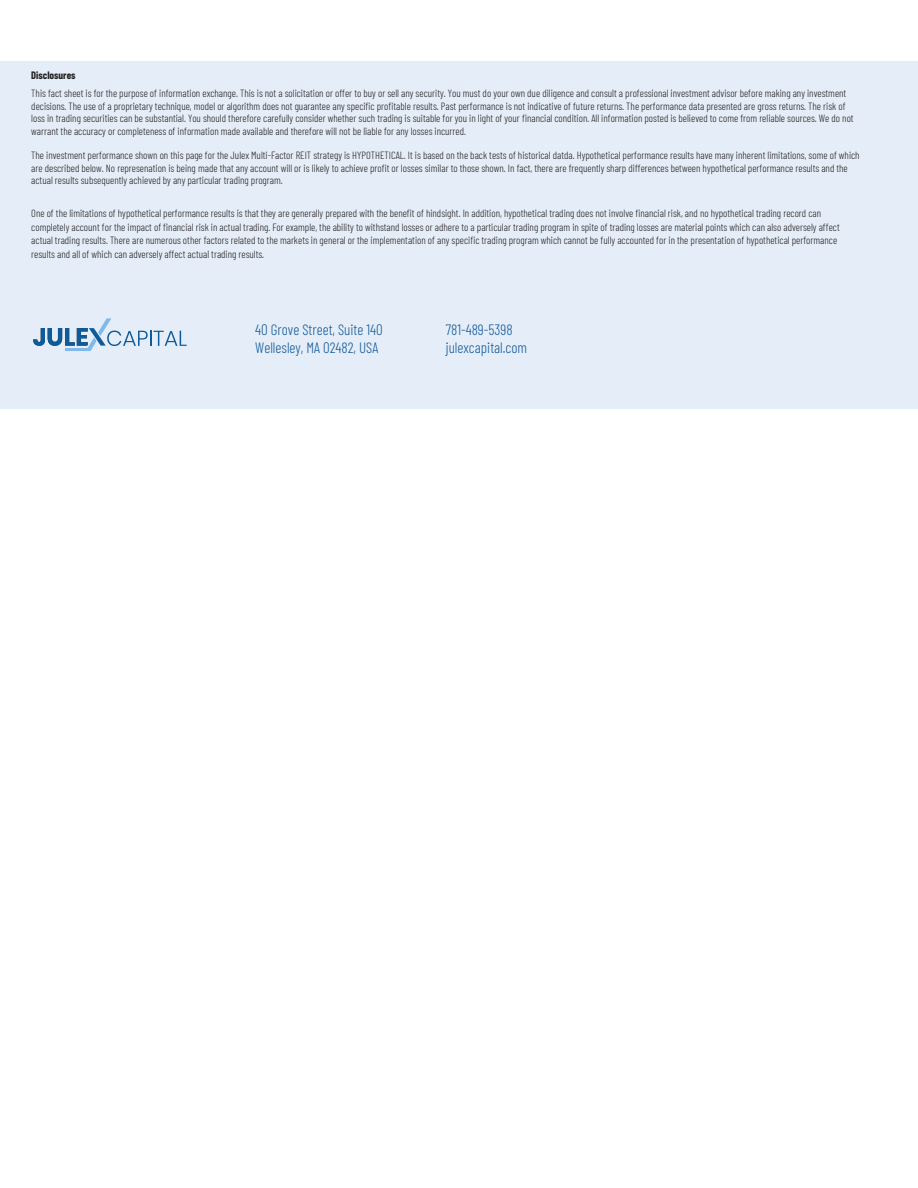
<style>
.page{position:relative;width:918px;height:1188px;background:#fff}
.page>*{position:absolute;margin:0;border:0;box-sizing:border-box;transform-origin:0 0}
.t1{font:300 15px/18px "Barlow Condensed";color:#145a98}
.t2{font:300 10.5px/12.6px "Barlow Condensed";color:#231f20}
.t3{font:700 10.5px "Barlow Condensed";color:#231f20}
</style>
<div class="page">
<div style="left:0;top:61px;width:918px;height:348px;background:#e5eef8"></div>
<svg style="left:33px;top:318px;width:154px;height:33px"></svg>
<p class="t3" style="left:31px;top:68px;width:46px">Disclosures</p>
<p class="t2" style="left:31px;top:86px;width:824px">This fact sheet is for the purpose of information exchange. This is not a solicitation or offer to buy or sell any security. You must do your own due diligence and consult a professional investment advisor before making any investment decisions. The use of a proprietary technique, model or algorithm does not guarantee any specific profitable results. Past performance is not indicative of future returns. The performance data presented are gross returns. The risk of loss in trading securities can be substantial. You should therefore carefully consider whether such trading is suitable for you in light of your financial condition. All information posted is believed to come from reliable sources. We do not warrant the accuracy or completeness of information made available and therefore will not be liable for any losses incurred.</p>
<p class="t2" style="left:31px;top:148px;width:830px">The investment performance shown on this page for the Julex Multi-Factor REIT strategy is HYPOTHETICAL. It is based on the back tests of historical datda. Hypothetical performance results have many inherent limitations, some of which are described below. No represenation is being made that any account will or is likely to achieve profit or losses similar to those shown. In fact, there are frequently sharp differences between hypothetical performance results and the actual results subsequently achieved by any particular trading program.</p>
<p class="t2" style="left:31px;top:206px;width:810px;line-height:13.5px">One of the limitations of hypothetical performance results is that they are generally prepared with the benefit of hindsight. In addition, hypothetical trading does not involve financial risk, and no hypothetical trading record can completely account for the impact of financial risk in actual trading. For example, the ability to withstand losses or adhere to a particular trading program in spite of trading losses are material points which can also adversely affect actual trading results. There are numerous other factors related to the markets in general or the implementation of any specific trading program which cannot be fully accounted for in the presentation of hypothetical performance results and all of which can adversely affect actual trading results.</p>
<h1 class="t1" style="left:255px;top:319px;width:129px">40 Grove Street, Suite 140<br>Wellesley, MA 02482, USA</h1>
<h1 class="t1" style="left:446px;top:319px;width:83px">781-489-5398 julexcapital.com</h1>
</div>
